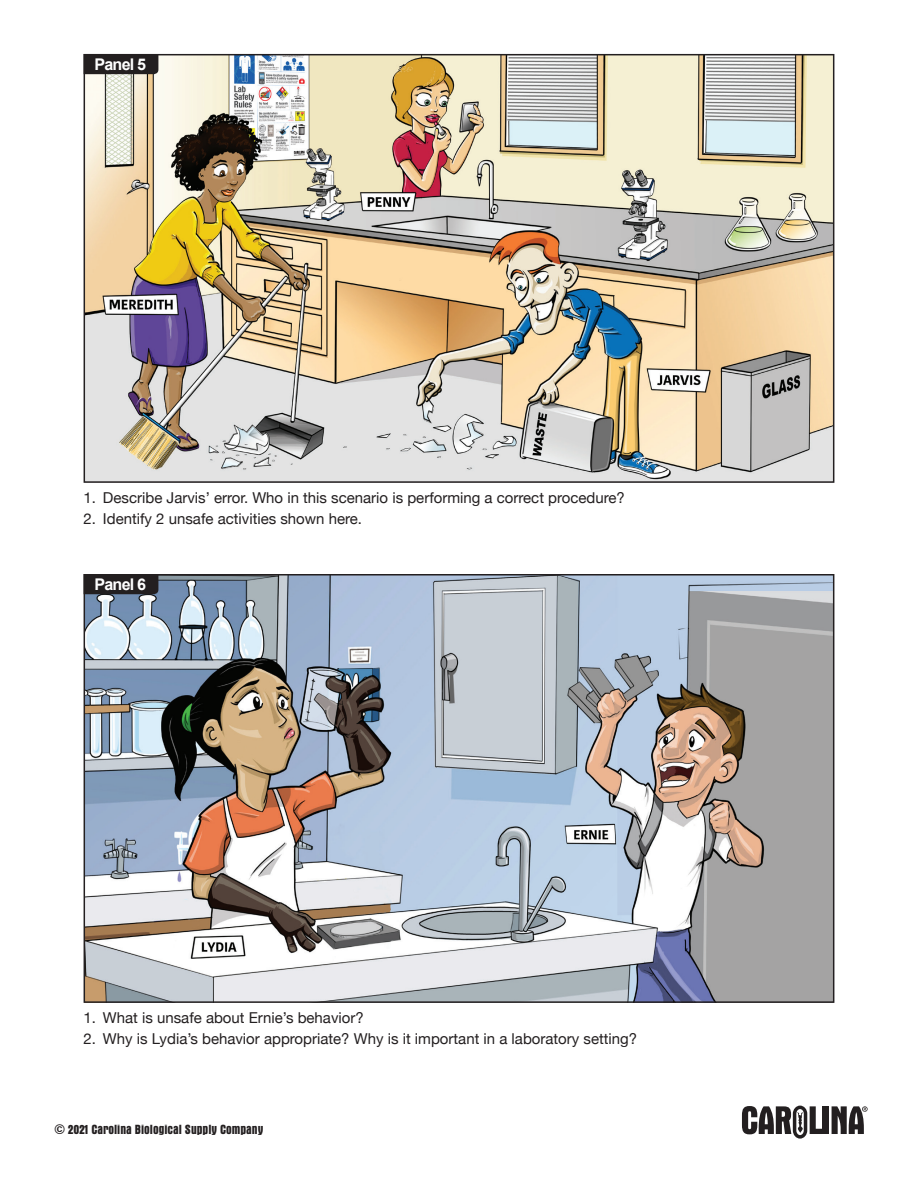
<style>
.page{position:relative;width:918px;height:1188px;background:#fff}
.page>*{position:absolute;margin:0;border:0;box-sizing:border-box;transform-origin:0 0}
.t1{font:700 16.05px "Arial";letter-spacing:-.05em;color:#fff}
.t2{font:15px "Helvetica Neue";color:#231f20}
.t3{font:700 condensed 13.5px "Aurora BT";color:#231f20}
</style>
<div class="page">
<div style="left:823px;top:1106px;width:6px;height:28px;background:#231f20"></div>
<svg style="left:742px;top:1106px;width:80px;height:33px"></svg>
<svg style="left:832px;top:1106px;width:36px;height:28px"></svg>
<img style="left:87px;top:57px;width:744px;height:423px">
<div style="left:84px;top:54px;width:750px;height:429px;border:2px solid #231f20"></div>
<img style="left:87px;top:577px;width:744px;height:423px">
<div style="left:84px;top:574px;width:750px;height:429px;border:2px solid #231f20"></div>
<svg style="left:84px;top:54px;width:74px;height:20px"></svg>
<svg style="left:84px;top:574px;width:74px;height:20px"></svg>
<p class="t1" style="left:95px;top:54px;width:53px">Panel 5</p>
<p class="t2" style="left:84px;top:487px;width:543px">1. Describe Jarvis’ error. Who in this scenario is performing a correct procedure?</p>
<p class="t2" style="left:84px;top:508px;width:280px">2. Identify 2 unsafe activities shown here.</p>
<p class="t1" style="left:95px;top:574px;width:53px">Panel 6</p>
<p class="t2" style="left:84px;top:1007px;width:282px">1. What is unsafe about Ernie’s behavior?</p>
<p class="t2" style="left:84px;top:1028px;width:555px">2. Why is Lydia’s behavior appropriate? Why is it important in a laboratory setting?</p>
<p class="t3" style="left:54px;top:1122px;width:211px">© 2021 Carolina Biological Supply Company</p>
</div>
